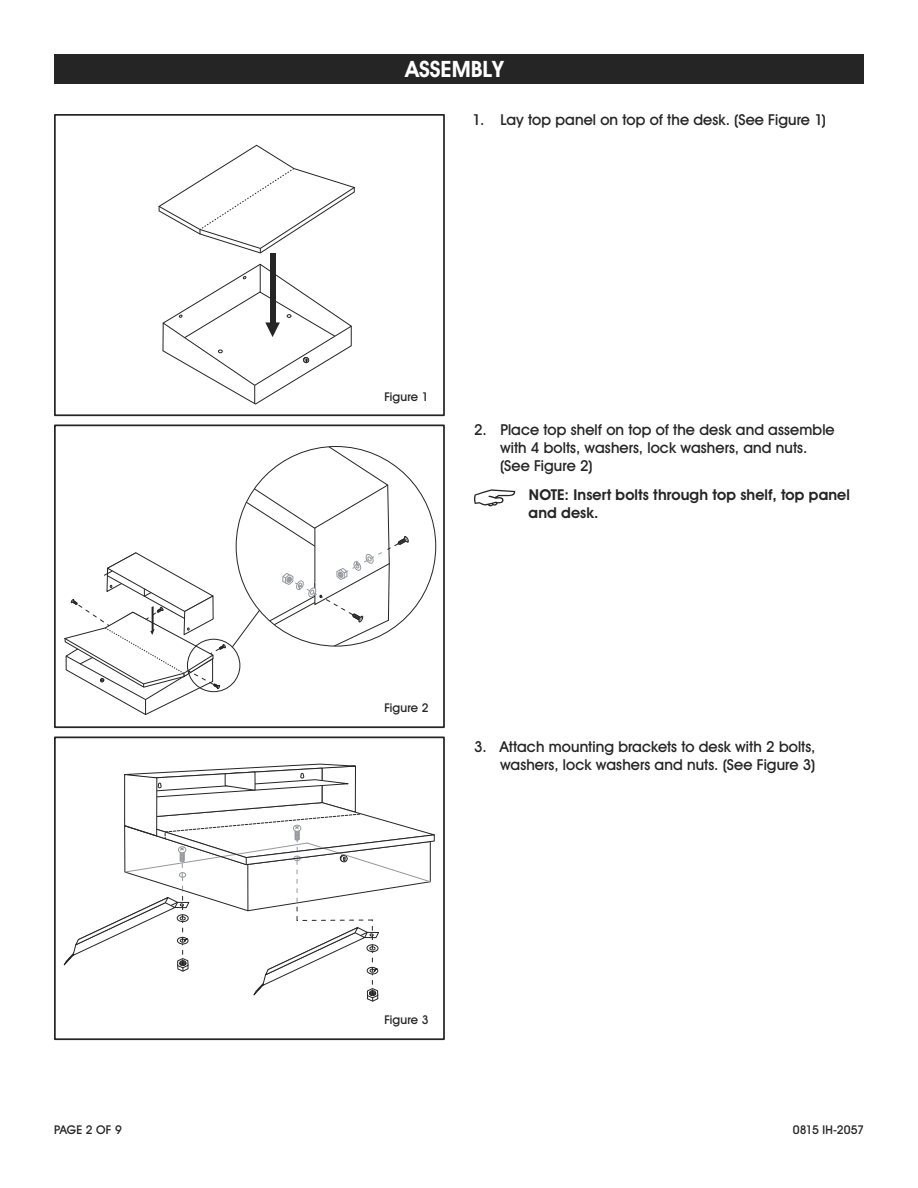
<style>
.page{position:relative;width:918px;height:1188px;background:#fff}
.page>*{position:absolute;margin:0;border:0;box-sizing:border-box;transform-origin:0 0}
.t1{font:700 22.5px "Uline Two Knine";color:#fff}
.t2{font:15px/18px "Uline Two Knine";letter-spacing:.005em;color:#252525}
.t3{font:700 15px/18px "Uline Two Knine";letter-spacing:.005em;color:#252525}
.t4{font:12px "Uline Two Knine";letter-spacing:.01em;color:#252525}
</style>
<div class="page">
<svg style="left:474px;top:489px;width:41px;height:17px"></svg>
<svg style="left:64px;top:764px;width:371px;height:237px"></svg>
<div style="left:54px;top:737px;width:391px;height:303px;border:2px solid #252525"></div>
<svg style="left:64px;top:552px;width:162px;height:163px"></svg>
<div style="left:187px;top:639px;width:53px;height:53px;border:1px solid #252525;border-radius:50%"></div>
<svg style="left:232px;top:447px;width:177px;height:200px"></svg>
<div style="left:54px;top:425px;width:391px;height:303px;border:2px solid #252525"></div>
<div style="left:270px;top:253px;width:5px;height:70px;background:#252525"></div>
<svg style="left:162px;top:263px;width:190px;height:141px"></svg>
<svg style="left:158px;top:145px;width:197px;height:109px"></svg>
<div style="left:54px;top:114px;width:391px;height:302px;border:2px solid #252525"></div>
<div style="left:54px;top:54px;width:810px;height:30px;background:#252525"></div>
<h1 class="t1" style="left:406px;top:56px;width:99px">ASSEMBLY</h1>
<p class="t2" style="left:473px;top:111px;width:355px">1. Lay top panel on top of the desk. (See Figure 1)</p>
<p class="t4" style="left:384px;top:389px;width:46px">Figure 1</p>
<p class="t2" style="left:500px;top:421px;width:336px;text-indent:-26px">2. Place top shelf on top of the desk and assemble with 4 bolts, washers, lock washers, and nuts. (See Figure 2)</p>
<p class="t3" style="left:529px;top:486px;width:323px">NOTE: Insert bolts through top shelf, top panel and desk.</p>
<p class="t4" style="left:384px;top:700px;width:46px">Figure 2</p>
<p class="t2" style="left:474px;top:737px;width:343px;text-align:right">3. Attach mounting brackets to desk with 2 bolts, washers, lock washers and nuts. (See Figure 3)</p>
<p class="t4" style="left:384px;top:1012px;width:46px">Figure 3</p>
<p class="t4" style="left:54px;top:1122px;width:69px">PAGE 2 OF 9</p>
<p class="t4" style="left:793px;top:1122px;width:73px">0815 IH-2057</p>
</div>
